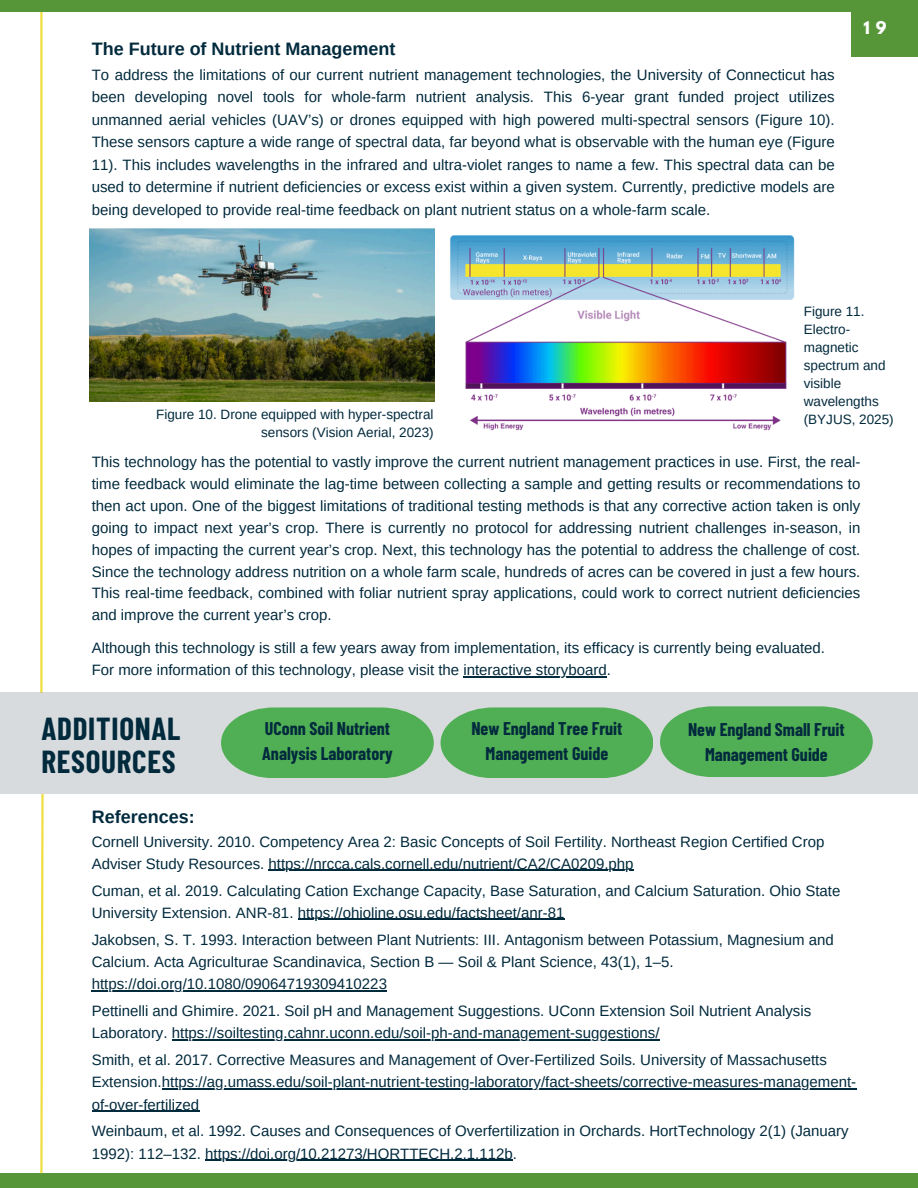
<style>
.page{position:relative;width:918px;height:1188px;background:#fff}
.page>*{position:absolute;margin:0;border:0;box-sizing:border-box;transform-origin:0 0}
.t1{font:700 31.05px/32.7px "Barlow Condensed";letter-spacing:.025em;color:#022a3d}
.t2{font:700 18px/24.8px "Barlow Condensed";color:#022a3d;text-align:center}
.t3{font:700 18px "Arimo";color:#022a3d}
.t4{font:700 15.45px "League Spartan";color:#fff}
.t5{font:15px/21.9px "Arimo";color:#022a3d}
.t6{font:13.5px/18px "Arimo";color:#022a3d;text-align:right}
</style>
<div class="page">
<div style="left:0;top:1173px;width:918px;height:15px;background:#569639"></div>
<hr style="left:40px;top:0;width:3px;height:693px;background:#efdf41">
<div style="left:0;top:0;width:918px;height:12px;background:#569639"></div>
<div style="left:0;top:693px;width:918px;height:101px;background:#d7dbdd"></div>
<img style="left:90px;top:229px;width:344px;height:172px">
<img style="left:450px;top:235px;width:345px;height:196px">
<hr style="left:463px;top:677px;width:144px;height:1px;background:#022a3d">
<svg style="left:221px;top:707px;width:213px;height:71px;background:#5fb363"></svg>
<hr style="left:269px;top:870px;width:365px;height:1px;background:#022a3d">
<hr style="left:298px;top:919px;width:266px;height:1px;background:#022a3d">
<hr style="left:92px;top:990px;width:295px;height:1px;background:#022a3d">
<hr style="left:172px;top:1039px;width:488px;height:1px;background:#022a3d">
<hr style="left:162px;top:1088px;width:694px;height:1px;background:#022a3d">
<hr style="left:92px;top:1110px;width:107px;height:2px;background:#022a3d">
<hr style="left:205px;top:1159px;width:308px;height:2px;background:#022a3d">
<svg style="left:441px;top:707px;width:212px;height:71px;background:#5eb363"></svg>
<svg style="left:660px;top:706px;width:213px;height:71px;background:#5fb363"></svg>
<div style="left:851px;top:5px;width:67px;height:52px;background:#569639"></div>
<svg style="left:40px;top:793px;width:4px;height:381px"></svg>
<p class="t3" style="left:92px;top:39px;width:305px">The Future of Nutrient Management</p>
<p class="t5" style="left:92px;top:64px;width:745px;line-height:22.5px;text-align:justify">To address the limitations of our current nutrient management technologies, the University of Connecticut has been developing novel tools for whole-farm nutrient analysis. This 6-year grant funded project utilizes unmanned aerial vehicles (UAV’s) or drones equipped with high powered multi-spectral sensors (Figure 10).<br>These sensors capture a wide range of spectral data, far beyond what is observable with the human eye (Figure 11). This includes wavelengths in the infrared and ultra-violet ranges to name a few. This spectral data can be used to determine if nutrient deficiencies or excess exist within a given system. Currently, predictive models are being developed to provide real-time feedback on plant nutrient status on a whole-farm scale.</p>
<h3 class="t4" style="left:863px;top:20px;width:24px">1 9</h3>
<p class="t6" style="left:156px;top:406px;width:279px">Figure 10. Drone equipped with hyper-spectral sensors (Vision Aerial, 2023)</p>
<p class="t6" style="left:804px;top:302px;width:91px;text-align:left">Figure 11.<br>Electro&shy;magnetic spectrum and visible wavelengths (BYJUS, 2025)</p>
<p class="t5" style="left:92px;top:451px;width:770px;text-align:justify">This technology has the potential to vastly improve the current nutrient management practices in use. First, the real&shy;time feedback would eliminate the lag-time between collecting a sample and getting results or recommendations to then act upon. One of the biggest limitations of traditional testing methods is that any corrective action taken is only going to impact next year’s crop. There is currently no protocol for addressing nutrient challenges in-season, in hopes of impacting the current year’s crop. Next, this technology has the potential to address the challenge of cost.<br>Since the technology address nutrition on a whole farm scale, hundreds of acres can be covered in just a few hours.<br>This real-time feedback, combined with foliar nutrient spray applications, could work to correct nutrient deficiencies and improve the current year’s crop.</p>
<p class="t5" style="left:92px;top:637px;width:735px">Although this technology is still a few years away from implementation, its efficacy is currently being evaluated.<br>For more information of this technology, please visit the interactive storyboard.</p>
<h3 class="t1" style="left:41px;top:712px;width:141px">ADDITIONAL<br>RESOURCES</h3>
<p class="t2" style="left:262px;top:715px;width:132px;text-align:left">UConn Soil Nutrient<br>Analysis Laboratory</p>
<h3 class="t2" style="left:471px;top:715px;width:153px">New England Tree Fruit<br>Management Guide</h3>
<h3 class="t2" style="left:688px;top:717px;width:158px">New England Small Fruit<br>Management Guide</h3>
<p class="t3" style="left:92px;top:807px;width:105px">References:</p>
<p class="t5" style="left:92px;top:830px;width:734px">Cornell University. 2010. Competency Area 2: Basic Concepts of Soil Fertility. Northeast Region Certified Crop<br>Adviser Study Resources. https://nrcca.cals.cornell.edu/nutrient/CA2/CA0209.php</p>
<h3 class="t5" style="left:92px;top:879px;width:750px">Cuman, et al. 2019. Calculating Cation Exchange Capacity, Base Saturation, and Calcium Saturation. Ohio State<br>University Extension. ANR-81. https://ohioline.osu.edu/factsheet/anr-81</h3>
<h3 class="t5" style="left:92px;top:928px;width:743px">Jakobsen, S. T. 1993. Interaction between Plant Nutrients: III. Antagonism between Potassium, Magnesium and<br>Calcium. Acta Agriculturae Scandinavica, Section B — Soil &amp; Plant Science, 43(1), 1–5.</h3>
<p class="t5" style="left:92px;top:971px;width:721px;line-height:26.7px">https://doi.org/10.1080/09064719309410223<br>Pettinelli and Ghimire. 2021. Soil pH and Management Suggestions. UConn Extension Soil Nutrient Analysis</p>
<p class="t5" style="left:92px;top:1022px;width:569px">Laboratory. https://soiltesting.cahnr.uconn.edu/soil-ph-and-management-suggestions/</p>
<h1 class="t5" style="left:92px;top:1049px;width:766px">Smith, et al. 2017. Corrective Measures and Management of Over-Fertilized Soils. University of Massachusetts<br>Extension.https://ag.umass.edu/soil-plant-nutrient-testing-laboratory/fact-sheets/corrective-measures-management-</h1>
<p class="t5" style="left:92px;top:1091px;width:758px;line-height:26.7px">of-over-fertilized<br>Weinbaum, et al. 1992. Causes and Consequences of Overfertilization in Orchards. HortTechnology 2(1) (January</p>
<p class="t5" style="left:92px;top:1142px;width:427px">1992): 112–132. https://doi.org/10.21273/HORTTECH.2.1.112b.</p>
</div>
